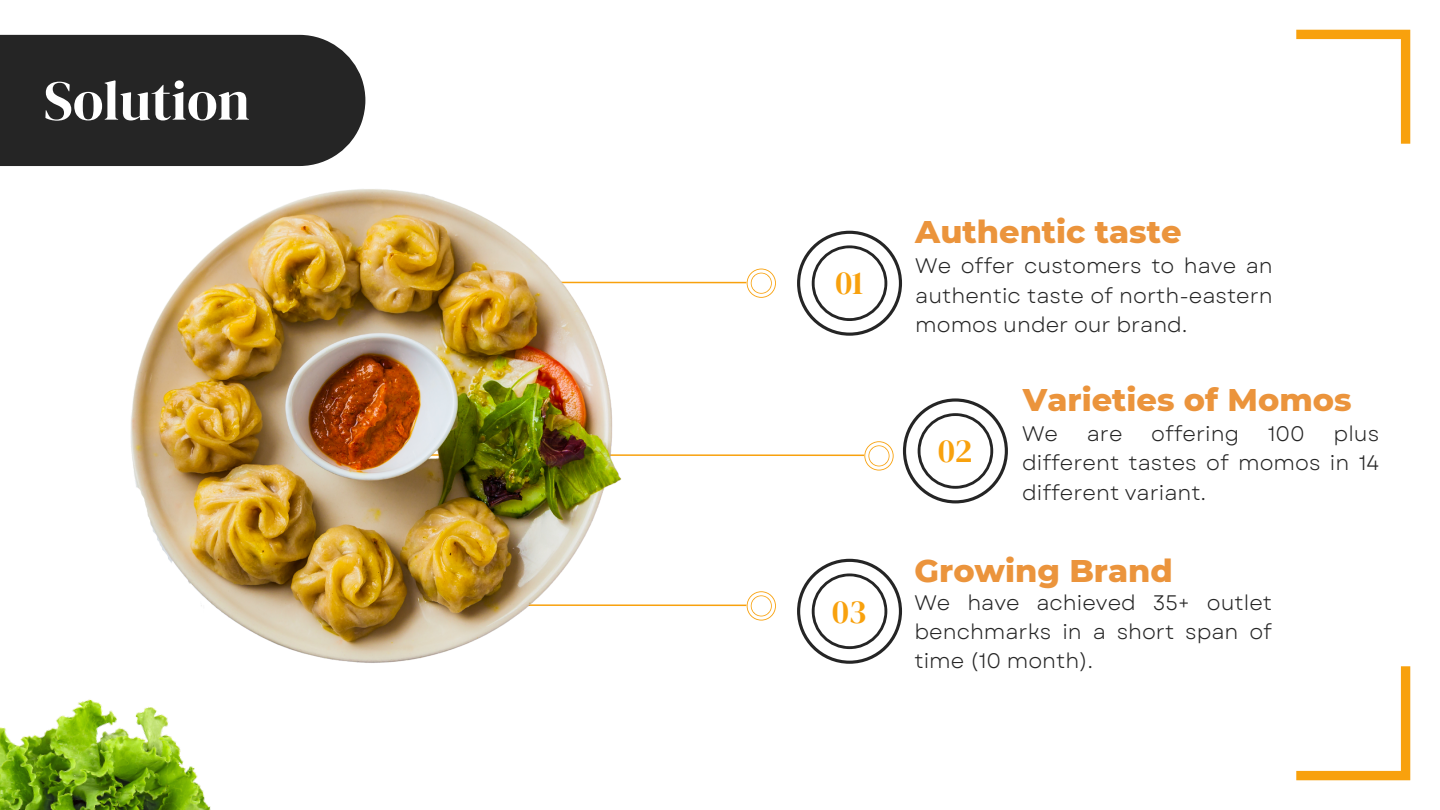
<style>
.page{position:relative;width:1440px;height:810px;background:#fff}
.page>*{position:absolute;margin:0;border:0;box-sizing:border-box;transform-origin:0 0}
.t1{font:56px "DM Serif Display";color:#fff}
.t2{font:33.1px "DM Serif Display";color:#f8a10d}
.t3{font:800 32px "Montserrat";color:#eb943c}
.t4{font:21px/29.2px "Garet";color:#252525;text-align:justify}
</style>
<div class="page">
<svg style="left:732px;top:269px;width:44px;height:29px"></svg>
<svg style="left:732px;top:441px;width:162px;height:30px"></svg>
<svg style="left:732px;top:591px;width:44px;height:30px"></svg>
<img style="left:130px;top:189px;width:602px;height:474px">
<div style="left:0;top:35px;width:365px;height:131px;background:#252525"></div>
<svg style="left:1296px;top:666px;width:114px;height:114px"></svg>
<svg style="left:1296px;top:30px;width:114px;height:114px"></svg>
<svg style="left:797px;top:231px;width:105px;height:105px"></svg>
<svg style="left:903px;top:398px;width:105px;height:105px"></svg>
<svg style="left:797px;top:559px;width:105px;height:105px"></svg>
<img style="left:0;top:699px;width:211px;height:111px">
<p class="t1" style="left:44px;top:62px;width:208px">Solution</p>
<p class="t2" style="left:835px;top:260px;width:30px">01</p>
<p class="t3" style="left:915px;top:212px;width:268px">Authentic taste</p>
<p class="t4" style="left:915px;top:252px;width:359px">We offer customers to have an authentic taste of north-eastern momos under our brand.</p>
<p class="t2" style="left:938px;top:428px;width:36px">02</p>
<p class="t3" style="left:1023px;top:380px;width:330px">Varieties of Momos</p>
<p class="t4" style="left:1022px;top:419px;width:37px">We</p>
<p class="t4" style="left:1087px;top:419px;width:37px">are</p>
<p class="t4" style="left:1151px;top:419px;width:89px">offering</p>
<p class="t4" style="left:1268px;top:419px;width:39px">100</p>
<p class="t4" style="left:1022px;top:419px;width:359px;text-indent:311px">plus different tastes of momos in 14 different variant.</p>
<p class="t3" style="left:915px;top:551px;width:260px">Growing Brand</p>
<p class="t2" style="left:832px;top:588px;width:36px">03</p>
<p class="t4" style="left:915px;top:588px;width:359px">We have achieved 35+ outlet benchmarks in a short span of time (10 month).</p>
</div>
